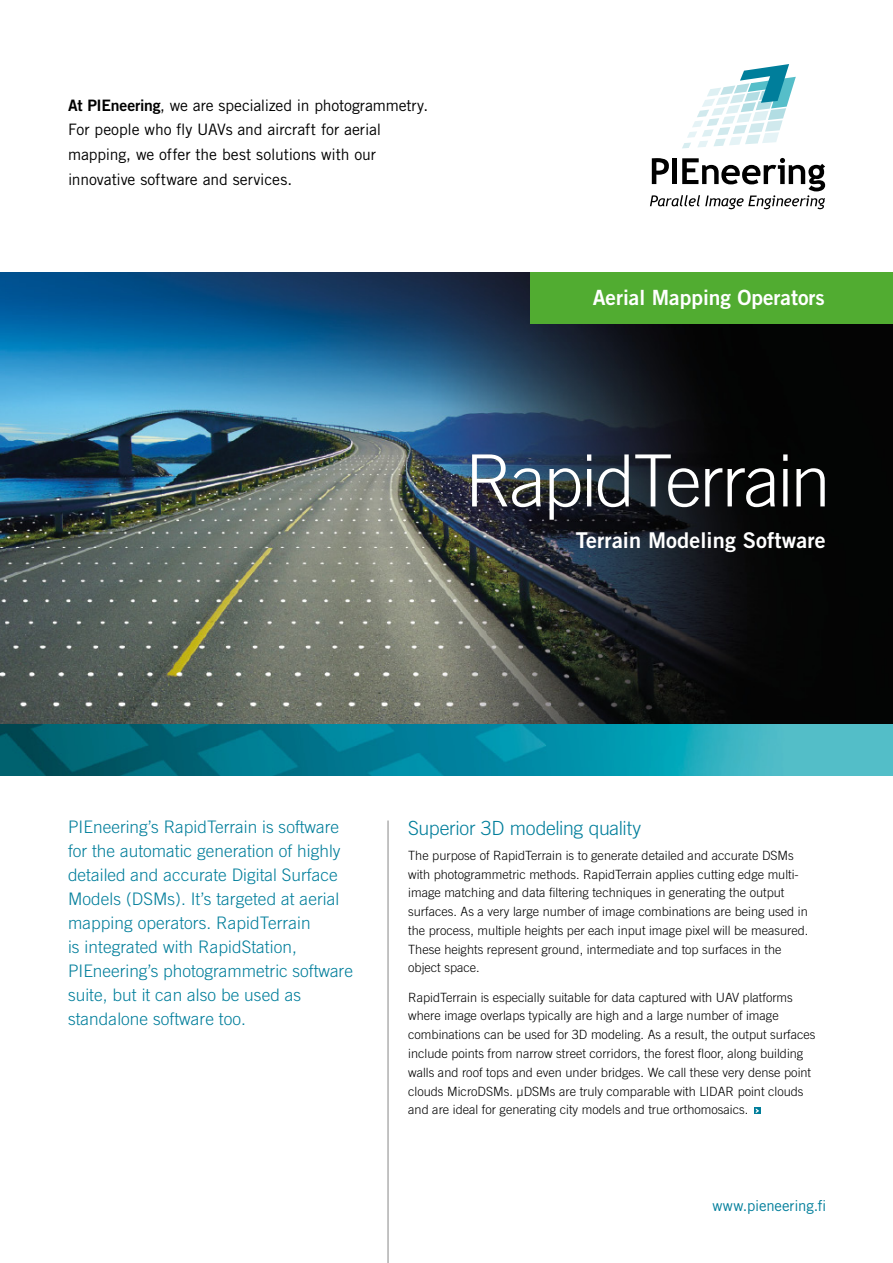
<style>
.page{position:relative;width:893px;height:1263px;background:#fff}
.page>*{position:absolute;margin:0;border:0;box-sizing:border-box;transform-origin:0 0}
.t1{font:300 72px "Trade Gothic";letter-spacing:-.03em;color:#fff}
.t2{font:21.75px "Trade Gothic Bold Two";letter-spacing:.005em;color:#fff}
.t3{font:21px "Trade Gothic Bold Two";color:#fff}
.t4{font:300 19.5px "Trade Gothic";letter-spacing:-.015em;color:#007e9b}
.t5{font:300 17.25px/24px "Trade Gothic";color:#007e9b}
.t6{font:15.75px/24.8px "Trade Gothic";letter-spacing:-.01em;color:#000}
.t7{font:15px "Trade Gothic";letter-spacing:-.01em;color:#007e9b}
.t8{font:300 12.75px/18.8px "Trade Gothic";color:#000}
.s1{font-family:"Trade Gothic Bold Two"}
</style>
<div class="page">
<svg style="left:682px;top:64px;width:114px;height:84px"></svg>
<svg style="left:650px;top:158px;width:175px;height:51px"></svg>
<img style="left:0;top:272px;width:893px;height:452px">
<hr style="left:388px;top:820px;width:1px;height:443px;background:#878787">
<div style="left:530px;top:272px;width:363px;height:51px;background:#51ac31"></div>
<svg style="left:754px;top:1107px;width:7px;height:7px"></svg>
<svg style="left:756px;top:1108px;width:3px;height:5px"></svg>
<img style="left:0;top:724px;width:893px;height:51px">
<p class="t6" style="left:68px;top:92px;width:362px"><span class="s1">At PIEneering</span>, we are specialized in photogrammetry.<br>For people who fly UAVs and aircraft for aerial mapping, we offer the best solutions with our innovative software and services.</p>
<h3 class="t3" style="left:593px;top:284px;width:234px">Aerial Mapping Operators</h3>
<h1 class="t1" style="left:465px;top:438px;width:367px">RapidTerrain</h1>
<h2 class="t2" style="left:576px;top:526px;width:251px">Terrain Modeling Software</h2>
<p class="t5" style="left:68px;top:815px;width:286px">PIEneering’s RapidTerrain is software for the automatic generation of highly detailed and accurate Digital Surface Models (DSMs). It’s targeted at aerial mapping operators. RapidTerrain<br>is integrated with RapidStation, PIEneering’s photogrammetric software suite, but it can also be used as standalone software too.</p>
<h3 class="t4" style="left:408px;top:816px;width:234px">Superior 3D modeling quality</h3>
<p class="t8" style="left:408px;top:846px;width:402px">The purpose of RapidTerrain is to generate detailed and accurate DSMs with photogrammetric methods. RapidTerrain applies cutting edge multi&shy;image matching and data filtering techniques in generating the output surfaces. As a very large number of image combinations are being used in the process, multiple heights per each input image pixel will be measured.<br>These heights represent ground, intermediate and top surfaces in the object space.</p>
<p class="t8" style="left:408px;top:988px;width:409px">RapidTerrain is especially suitable for data captured with UAV platforms where image overlaps typically are high and a large number of image combinations can be used for 3D modeling. As a result, the output surfaces include points from narrow street corridors, the forest floor, along building walls and roof tops and even under bridges. We call these very dense point clouds MicroDSMs. µDSMs are truly comparable with LIDAR point clouds and are ideal for generating city models and true orthomosaics.</p>
<p class="t7" style="left:712px;top:1197px;width:115px">www.pieneering.fi</p>
</div>
